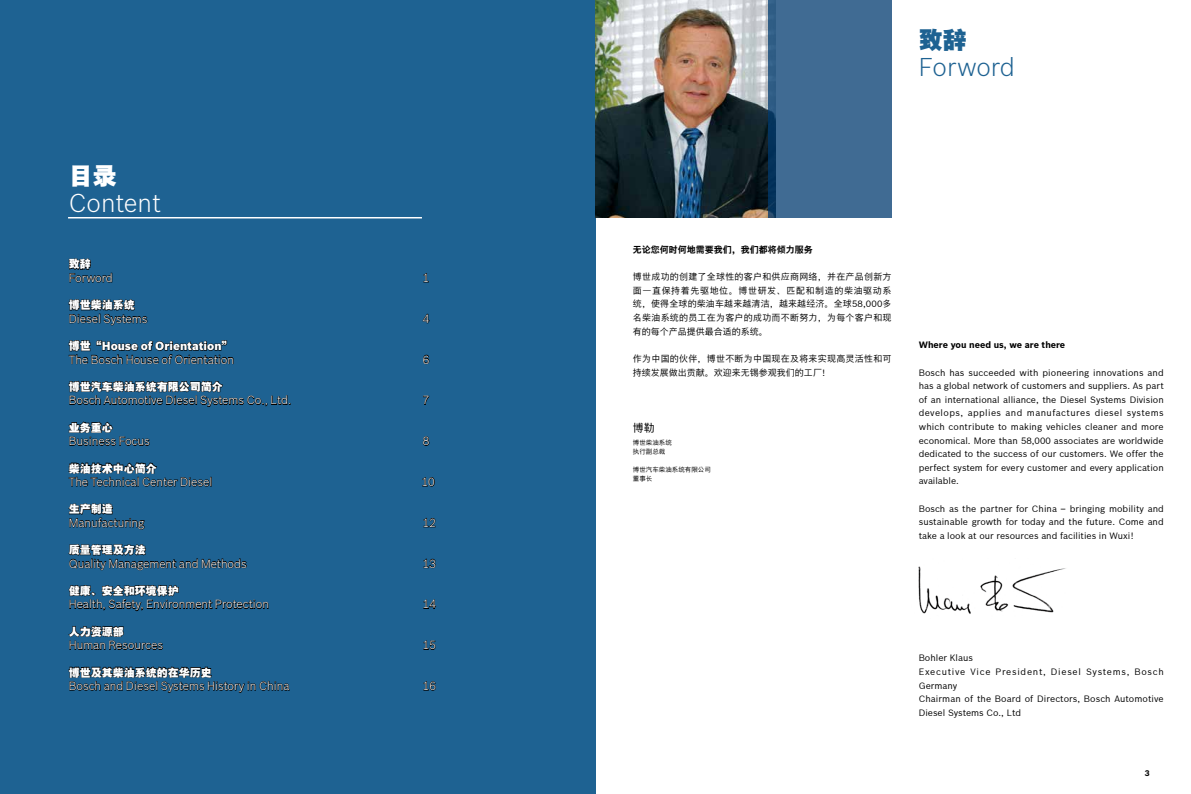
<style>
.page{position:relative;width:1191px;height:794px;background:#fff}
.page>*{position:absolute;margin:0;border:0;box-sizing:border-box;transform-origin:0 0}
.t1{font:300 25.2px "Bosch Sans";letter-spacing:-.01em;color:#1e6292}
.t2{font:300 25.2px "Bosch Sans";color:#fff}
.t3{font:24px "H Yb 0 gj";color:#1e6292}
.t4{font:24px "H Yb 0 gj";color:#fff}
.t5{font:300 11.6px/13.4px "Bosch Sans";color:#fff}
.t6{font:11px "H Yb 0 gj";color:#fff}
.t7{font:11px "Bosch Sans CHS";color:#000}
.t8{font:9px/13.6px "Bosch Sans CHS";color:#000;text-align:justify}
.t9{font:9px/13.6px "Bosch Sans CHS";letter-spacing:.025em;color:#000}
.t10{font:700 9px "Bosch Sans CHS";color:#000}
.t11{font:700 8px "Bosch Sans";color:#000}
.t12{font:6.5px/9.1px "Bosch Sans CHS";color:#000}
.s1{font-family:"H Yb 0 gj";font-weight:400;font-size:11px}
.s2{font-weight:900}
</style>
<div class="page">
<div style="left:0;top:0;width:595px;height:794px;background:#1e6292"></div>
<hr style="left:68px;top:217px;width:354px;height:1px;background:#fff">
<img style="left:595px;top:0;width:172px;height:218px">
<div style="left:767px;top:0;width:124px;height:218px;background:#406b93"></div>
<img style="left:918px;top:566px;width:148px;height:48px">
<svg style="left:69px;top:258px;width:43px;height:24px"></svg>
<svg style="left:423px;top:273px;width:6px;height:9px"></svg>
<svg style="left:69px;top:299px;width:78px;height:26px"></svg>
<svg style="left:423px;top:314px;width:6px;height:9px"></svg>
<svg style="left:69px;top:340px;width:165px;height:24px"></svg>
<svg style="left:423px;top:355px;width:6px;height:9px"></svg>
<svg style="left:69px;top:381px;width:221px;height:26px"></svg>
<svg style="left:423px;top:395px;width:6px;height:10px"></svg>
<svg style="left:69px;top:421px;width:81px;height:25px"></svg>
<svg style="left:423px;top:436px;width:6px;height:10px"></svg>
<svg style="left:69px;top:462px;width:143px;height:24px"></svg>
<svg style="left:422px;top:477px;width:13px;height:9px"></svg>
<svg style="left:69px;top:503px;width:75px;height:26px"></svg>
<svg style="left:423px;top:518px;width:12px;height:9px"></svg>
<svg style="left:68px;top:544px;width:179px;height:26px"></svg>
<svg style="left:423px;top:559px;width:13px;height:9px"></svg>
<svg style="left:69px;top:585px;width:199px;height:26px"></svg>
<svg style="left:423px;top:599px;width:13px;height:10px"></svg>
<svg style="left:69px;top:625px;width:94px;height:25px"></svg>
<svg style="left:423px;top:640px;width:13px;height:10px"></svg>
<svg style="left:69px;top:666px;width:221px;height:27px"></svg>
<svg style="left:423px;top:681px;width:13px;height:9px"></svg>
<h2 class="t4" style="left:69px;top:163px;width:49px">目录</h2>
<h1 class="t2" style="left:69px;top:187px;width:94px">Content</h1>
<p class="t6" style="left:69px;top:259px;width:23px">致辞</p>
<p class="t5" style="left:69px;top:271px;width:46px">Forword</p>
<p class="t5" style="left:423px;top:271px;width:8px">1</p>
<p class="t6" style="left:69px;top:299px;width:67px">博世柴油系统</p>
<p class="t5" style="left:69px;top:312px;width:80px">Diesel Systems</p>
<p class="t5" style="left:423px;top:312px;width:8px">4</p>
<p class="t5" style="left:69px;top:339px;width:167px"><span class="s1">博世“</span><span class="s2">House of Orientation</span><span class="s1">”<br></span>The Bosch House of Orientation</p>
<p class="t5" style="left:423px;top:352px;width:8px">6</p>
<p class="t6" style="left:69px;top:381px;width:155px">博世汽车柴油系统有限公司简介</p>
<p class="t5" style="left:69px;top:393px;width:224px">Bosch Automotive Diesel Systems Co., Ltd.</p>
<p class="t5" style="left:423px;top:393px;width:8px">7</p>
<p class="t6" style="left:69px;top:422px;width:45px">业务重心</p>
<p class="t5" style="left:69px;top:434px;width:83px">Business Focus</p>
<p class="t5" style="left:423px;top:434px;width:8px">8</p>
<p class="t6" style="left:69px;top:463px;width:89px">柴油技术中心简介</p>
<p class="t5" style="left:69px;top:475px;width:145px">The Technical Center Diesel</p>
<p class="t5" style="left:422px;top:475px;width:15px">10</p>
<p class="t6" style="left:69px;top:503px;width:45px">生产制造</p>
<p class="t5" style="left:69px;top:516px;width:77px">Manufacturing</p>
<p class="t5" style="left:423px;top:516px;width:15px">12</p>
<p class="t6" style="left:69px;top:544px;width:78px">质量管理及方法</p>
<p class="t5" style="left:69px;top:556px;width:180px">Quality Management and Methods</p>
<p class="t5" style="left:423px;top:556px;width:15px">13</p>
<p class="t6" style="left:69px;top:585px;width:111px">健康、安全和环境保护</p>
<p class="t5" style="left:69px;top:597px;width:202px">Health, Safety, Environment Protection</p>
<p class="t5" style="left:423px;top:597px;width:15px">14</p>
<p class="t6" style="left:69px;top:626px;width:56px">人力资源部</p>
<p class="t5" style="left:69px;top:638px;width:96px">Human Resources</p>
<p class="t5" style="left:423px;top:638px;width:15px">15</p>
<p class="t6" style="left:69px;top:667px;width:144px">博世及其柴油系统的在华历史</p>
<p class="t5" style="left:69px;top:679px;width:222px">Bosch and Diesel Systems History in China</p>
<p class="t5" style="left:423px;top:679px;width:15px">16</p>
<h2 class="t3" style="left:918px;top:27px;width:49px">致辞</h2>
<h1 class="t1" style="left:918px;top:51px;width:98px">Forword</h1>
<p class="t10" style="left:633px;top:243px;width:181px">无论您何时何地需要我们，我们都将倾力服务</p>
<p class="t8" style="left:633px;top:270px;width:260px">博世成功的创建了全球性的客户和供应商网络，并在产品创新方面一直保持着先驱地位。博世研发、匹配和制造的柴油驱动系统，使得全球的柴油车越来越清洁，越来越经济。全球58,000多名柴油系统的员工在为客户的成功而不断努力，为每个客户和现有的每个产品提供最合适的系统。</p>
<p class="t9" style="left:633px;top:351px;width:260px">作为中国的伙伴，博世不断为中国现在及将来实现高灵活性和可持续发展做出贡献。欢迎来无锡参观我们的工厂！</p>
<p class="t7" style="left:633px;top:419px;width:23px">博勒</p>
<p class="t12" style="left:633px;top:437px;width:40px">博世柴油系统执行副总裁</p>
<p class="t12" style="left:633px;top:465px;width:79px">博世汽车柴油系统有限公司董事长</p>
<p class="t10" style="left:918px;top:338px;width:148px">Where you need us, we are there</p>
<p class="t8" style="left:918px;top:365px;width:246px">Bosch has succeeded with pioneering innovations and has a global network of customers and suppliers. As part of an international alliance, the Diesel Systems Division develops, applies and manufactures diesel systems which contribute to making vehicles cleaner and more economical. More than 58,000 associates are worldwide dedicated to the success of our customers. We offer the perfect system for every customer and every application available.</p>
<p class="t8" style="left:918px;top:501px;width:246px">Bosch as the partner for China – bringing mobility and sustainable growth for today and the future. Come and take a look at our resources and facilities in Wuxi!</p>
<p class="t8" style="left:918px;top:651px;width:246px;text-align:left">Bohler Klaus<br>Executive Vice President, Diesel Systems, Bosch<br>Germany<br>Chairman of the Board of Directors, Bosch Automotive<br>Diesel Systems Co., Ltd</p>
<p class="t11" style="left:1144px;top:767px;width:6px">3</p>
</div>
